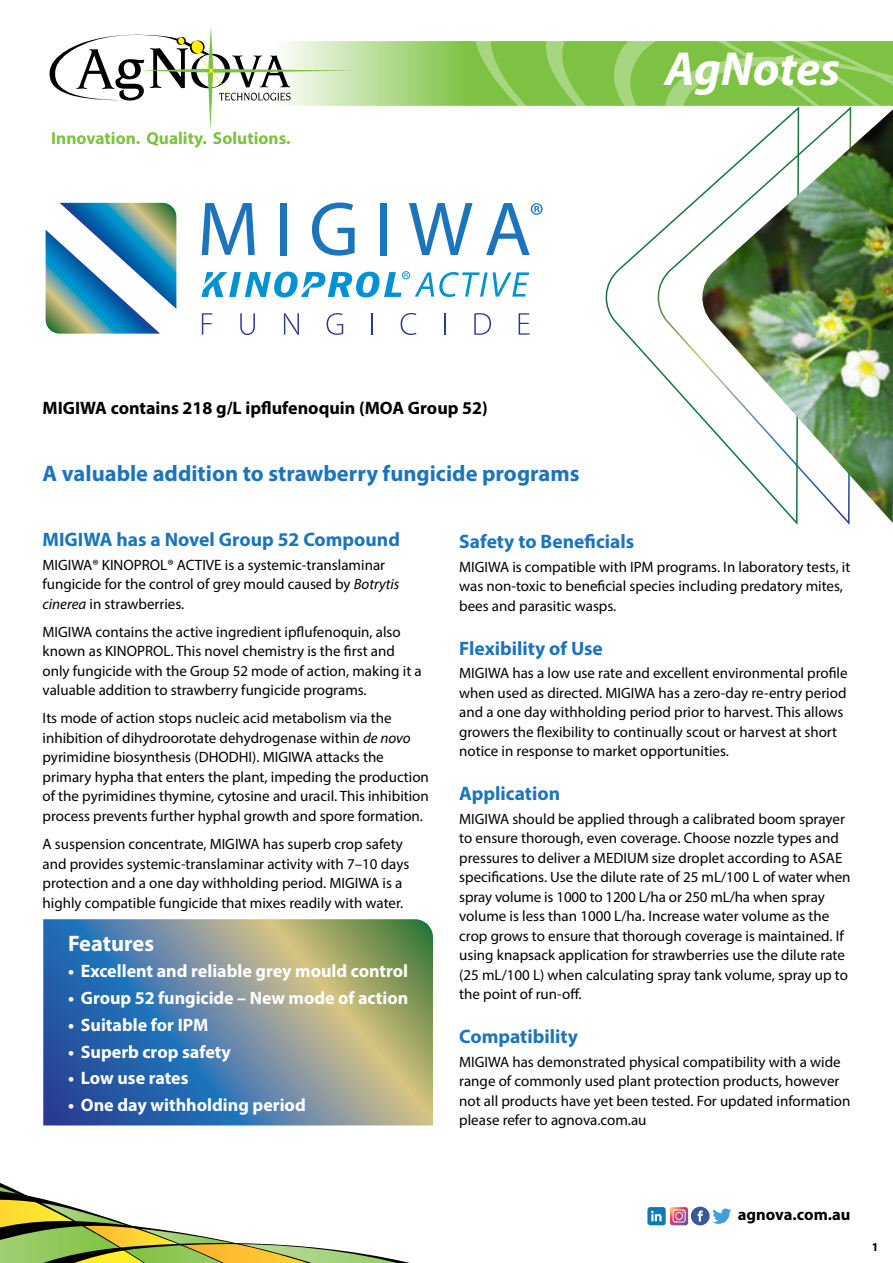
<style>
.page{position:relative;width:893px;height:1263px;background:#fff}
.page>*{position:absolute;margin:0;border:0;box-sizing:border-box;transform-origin:0 0}
.t1{font:italic 700 48px "Myriad Pro";color:#fff}
.t2{font:700 22.5px "Myriad Pro";color:#1c75bc}
.t3{font:700 22.5px "Myriad Pro";color:#fff}
.t4{font:700 19.5px "Myriad Pro";color:#1c75bc}
.t5{font:700 18px "Myriad Pro";color:#fff}
.t6{font:700 18px "Myriad Pro";color:#000}
.t7{font:700 17.4px "Myriad Pro";color:#7dc242}
.t8{font:700 16.5px "Myriad Pro";color:#000}
.t9{font:15px/19.5px "Myriad Pro";color:#000}
.t10{font:700 12px "Myriad Pro";color:#000}
.s1{font-style:italic}
</style>
<div class="page">
<svg style="left:49px;top:27px;width:844px;height:103px"></svg>
<svg style="left:0;top:1183px;width:410px;height:80px"></svg>
<svg style="left:43px;top:919px;width:390px;height:206px;background:#6d8b98"></svg>
<svg style="left:202px;top:203px;width:53px;height:52px"></svg>
<div style="left:280px;top:203px;width:7px;height:52px;background:#1c75bc"></div>
<svg style="left:312px;top:202px;width:43px;height:54px"></svg>
<div style="left:380px;top:203px;width:7px;height:52px;background:#1c75bc"></div>
<svg style="left:409px;top:203px;width:64px;height:52px"></svg>
<svg style="left:46px;top:203px;width:130px;height:131px"></svg>
<svg style="left:486px;top:203px;width:57px;height:52px"></svg>
<svg style="left:202px;top:313px;width:10px;height:22px"></svg>
<svg style="left:240px;top:313px;width:15px;height:22px"></svg>
<svg style="left:284px;top:313px;width:15px;height:22px"></svg>
<svg style="left:326px;top:313px;width:17px;height:22px"></svg>
<hr style="left:371px;top:313px;width:2px;height:22px;background:#2b3990">
<svg style="left:401px;top:313px;width:15px;height:22px"></svg>
<svg style="left:444px;top:313px;width:1px;height:22px"></svg>
<svg style="left:474px;top:313px;width:17px;height:22px"></svg>
<svg style="left:519px;top:313px;width:11px;height:22px"></svg>
<svg style="left:202px;top:271px;width:327px;height:26px"></svg>
<svg style="left:602px;top:105px;width:198px;height:1121px"></svg>
<img style="left:698px;top:109px;width:195px;height:414px">
<p class="t7" style="left:51px;top:127px;width:241px">Innovation. Quality. Solutions.</p>
<h1 class="t1" style="left:665px;top:38px;width:177px">AgNotes</h1>
<p class="t6" style="left:43px;top:396px;width:447px">MIGIWA contains 218 g/L ipflufenoquin (MOA Group 52)</p>
<h2 class="t2" style="left:43px;top:459px;width:538px">A valuable addition to strawberry fungicide programs</h2>
<h3 class="t4" style="left:43px;top:527px;width:359px">MIGIWA has a Novel Group 52 Compound</h3>
<p class="t9" style="left:43px;top:555px;width:358px">MIGIWA® KINOPROL® ACTIVE is a systemic-translaminar fungicide for the control of grey mould caused by <span class="s1">Botrytis cinerea</span> in strawberries.</p>
<p class="t9" style="left:43px;top:622px;width:381px">MIGIWA contains the active ingredient ipflufenoquin, also known as KINOPROL. This novel chemistry is the first and only fungicide with the Group 52 mode of action, making it a valuable addition to strawberry fungicide programs.</p>
<p class="t9" style="left:43px;top:708px;width:388px">Its mode of action stops nucleic acid metabolism via the inhibition of dihydroorotate dehydrogenase within <span class="s1">de novo </span>pyrimidine biosynthesis (DHODHI). MIGIWA attacks the primary hypha that enters the plant, impeding the production of the pyrimidines thymine, cytosine and uracil. This inhibition process prevents further hyphal growth and spore formation.</p>
<p class="t9" style="left:43px;top:834px;width:368px">A suspension concentrate, MIGIWA has superb crop safety and provides systemic-translaminar activity with 7–10 days protection and a one day withholding period. MIGIWA is a highly compatible fungicide that mixes readily with water.</p>
<h2 class="t3" style="left:68px;top:928px;width:88px">Features</h2>
<p class="t5" style="left:68px;top:959px;width:342px">• Excellent and reliable grey mould control</p>
<p class="t5" style="left:68px;top:986px;width:342px">• Group 52 fungicide – New mode of action</p>
<p class="t5" style="left:68px;top:1013px;width:142px">• Suitable for IPM</p>
<p class="t5" style="left:68px;top:1040px;width:164px">• Superb crop safety</p>
<p class="t5" style="left:68px;top:1066px;width:122px">• Low use rates</p>
<p class="t5" style="left:68px;top:1093px;width:239px">• One day withholding period</p>
<h3 class="t4" style="left:459px;top:529px;width:177px">Safety to Beneficials</h3>
<p class="t9" style="left:459px;top:557px;width:393px">MIGIWA is compatible with IPM programs. In laboratory tests, it was non-toxic to beneficial species including predatory mites, bees and parasitic wasps.</p>
<h3 class="t4" style="left:459px;top:635px;width:145px">Flexibility of Use</h3>
<p class="t9" style="left:459px;top:663px;width:390px">MIGIWA has a low use rate and excellent environmental profile when used as directed. MIGIWA has a zero-day re-entry period and a one day withholding period prior to harvest. This allows growers the flexibility to continually scout or harvest at short notice in response to market opportunities.</p>
<h3 class="t4" style="left:459px;top:781px;width:102px">Application</h3>
<p class="t9" style="left:459px;top:809px;width:393px">MIGIWA should be applied through a calibrated boom sprayer to ensure thorough, even coverage. Choose nozzle types and pressures to deliver a MEDIUM size droplet according to ASAE specifications. Use the dilute rate of 25 mL/100 L of water when spray volume is 1000 to 1200 L/ha or 250 mL/ha when spray volume is less than 1000 L/ha. Increase water volume as the crop grows to ensure that thorough coverage is maintained. If using knapsack application for strawberries use the dilute rate (25 mL/100 L) when calculating spray tank volume, spray up to the point of run-off.</p>
<h3 class="t4" style="left:459px;top:1024px;width:120px">Compatibility</h3>
<p class="t9" style="left:459px;top:1052px;width:393px">MIGIWA has demonstrated physical compatibility with a wide range of commonly used plant protection products, however not all products have yet been tested. For updated information please refer to agnova.com.au</p>
<p class="t8" style="left:738px;top:1204px;width:114px">agnova.com.au</p>
<p class="t10" style="left:872px;top:1239px;width:8px">1</p>
</div>
